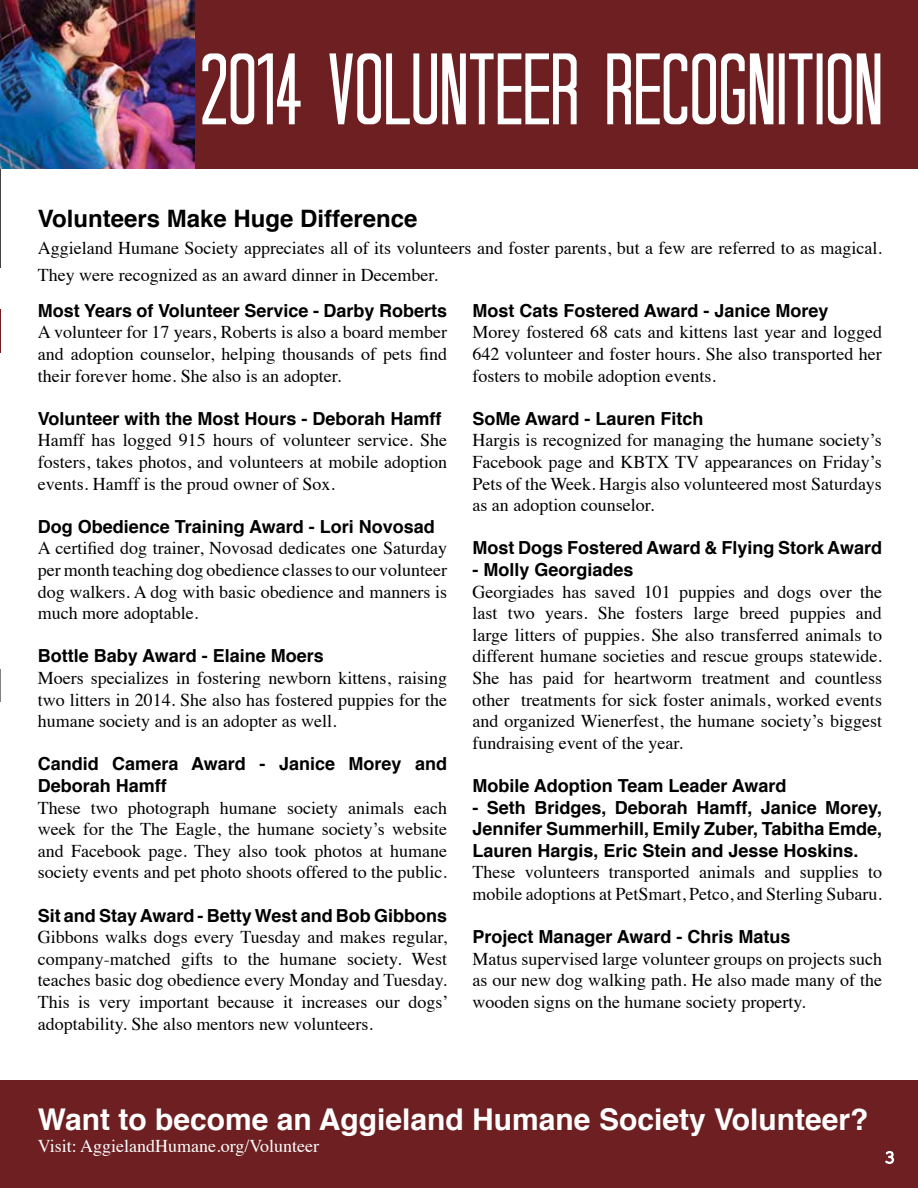
<style>
.page{position:relative;width:918px;height:1188px;background:#fff}
.page>*{position:absolute;margin:0;border:0;box-sizing:border-box;transform-origin:0 0}
.t1{font:condensed 101.25px "Tall Dark And Handsome";letter-spacing:.02em;color:#fff}
.t2{font:700 30px "Helvetica";color:#fff}
.t3{font:700 24px "Helvetica";color:#000101}
.t4{font:18px/21.6px "Times";color:#000;text-align:justify}
.t5{font:700 18px/21.6px "Helvetica";color:#000}
.t6{font:18px "Times";color:#fff}
</style>
<div class="page">
<hr style="left:0;top:0;width:1px;height:267px;background:#414042">
<hr style="left:0;top:309px;width:1px;height:43px;background:#6d1f21">
<hr style="left:0;top:669px;width:1px;height:33px;background:#808285">
<div style="left:0;top:1080px;width:918px;height:108px;background:#6d1f21"></div>
<div style="left:0;top:0;width:918px;height:169px;background:#6d1f21"></div>
<svg style="left:885px;top:1151px;width:9px;height:13px"></svg>
<img style="left:0;top:0;width:195px;height:169px">
<h1 class="t1" style="left:201px;top:30px;width:683px">2014 VOLUNTEER RECOGNITION</h1>
<h3 class="t3" style="left:38px;top:199px;width:381px">Volunteers Make Huge Difference</h3>
<p class="t4" style="left:38px;top:233px;width:846px;line-height:27px">Aggieland Humane Society appreciates all of its volunteers and foster parents, but a few are referred to as magical.<br>They were recognized as an award dinner in December.</p>
<p class="t5" style="left:38px;top:300px;width:411px">Most Years of Volunteer Service - Darby Roberts</p>
<p class="t4" style="left:38px;top:320px;width:411px">A volunteer for 17 years, Roberts is also a board member and adoption counselor, helping thousands of pets find their forever home. She also is an adopter.</p>
<p class="t5" style="left:38px;top:408px;width:405px">Volunteer with the Most Hours - Deborah Hamff</p>
<p class="t4" style="left:38px;top:428px;width:411px">Hamff has logged 915 hours of volunteer service. She fosters, takes photos, and volunteers at mobile adoption events. Hamff is the proud owner of Sox.</p>
<p class="t5" style="left:38px;top:516px;width:399px">Dog Obedience Training Award - Lori Novosad</p>
<p class="t4" style="left:38px;top:536px;width:411px">A certified dog trainer, Novosad dedicates one Saturday per month teaching dog obedience classes to our volunteer dog walkers. A dog with basic obedience and manners is much more adoptable.</p>
<p class="t5" style="left:38px;top:646px;width:288px">Bottle Baby Award - Elaine Moers</p>
<p class="t4" style="left:38px;top:666px;width:411px">Moers specializes in fostering newborn kittens, raising two litters in 2014. She also has fostered puppies for the humane society and is an adopter as well.</p>
<p class="t5" style="left:38px;top:754px;width:411px">Candid Camera Award - Janice Morey and<br>Deborah Hamff</p>
<p class="t4" style="left:38px;top:795px;width:411px">These two photograph humane society animals each week for the The Eagle, the humane society’s website and Facebook page. They also took photos at humane society events and pet photo shoots offered to the public.</p>
<p class="t5" style="left:38px;top:905px;width:411px">Sit and Stay Award - Betty West and Bob Gibbons</p>
<p class="t4" style="left:38px;top:925px;width:412px">Gibbons walks dogs every Tuesday and makes regular, company-matched gifts to the humane society. West teaches basic dog obedience every Monday and Tuesday.<br>This is very important because it increases our dogs’ adoptability. She also mentors new volunteers.</p>
<p class="t5" style="left:472px;top:300px;width:358px">Most Cats Fostered Award - Janice Morey</p>
<p class="t4" style="left:472px;top:320px;width:411px">Morey fostered 68 cats and kittens last year and logged 642 volunteer and foster hours. She also transported her fosters to mobile adoption events.</p>
<p class="t5" style="left:472px;top:408px;width:233px">SoMe Award - Lauren Fitch</p>
<p class="t4" style="left:472px;top:428px;width:411px">Hargis is recognized for managing the humane society’s Facebook page and KBTX TV appearances on Friday’s Pets of the Week. Hargis also volunteered most Saturdays as an adoption counselor.</p>
<p class="t5" style="left:472px;top:538px;width:411px">Most Dogs Fostered Award &amp; Flying Stork Award</p>
<p class="t5" style="left:472px;top:559px;width:163px">- Molly Georgiades</p>
<p class="t4" style="left:472px;top:579px;width:411px">Georgiades has saved 101 puppies and dogs over the last two years. She fosters large breed puppies and large litters of puppies. She also transferred animals to different humane societies and rescue groups statewide.<br>She has paid for heartworm treatment and countless other treatments for sick foster animals, worked events and organized Wienerfest, the humane society’s biggest fundraising event of the year.</p>
<p class="t5" style="left:472px;top:775px;width:316px">Mobile Adoption Team Leader Award</p>
<p class="t5" style="left:472px;top:797px;width:411px;text-align:justify">- Seth Bridges, Deborah Hamff, Janice Morey, Jennifer Summerhill, Emily Zuber, Tabitha Emde, Lauren Hargis, Eric Stein and Jesse Hoskins.</p>
<p class="t4" style="left:472px;top:860px;width:411px">These volunteers transported animals and supplies to mobile adoptions at PetSmart, Petco, and Sterling Subaru.</p>
<p class="t5" style="left:472px;top:926px;width:320px">Project Manager Award - Chris Matus</p>
<p class="t4" style="left:472px;top:946px;width:411px">Matus supervised large volunteer groups on projects such as our new dog walking path. He also made many of the wooden signs on the humane society property.</p>
<h2 class="t2" style="left:38px;top:1096px;width:832px">Want to become an Aggieland Humane Society Volunteer?</h2>
<p class="t6" style="left:38px;top:1129px;width:283px">Visit: AggielandHumane.org/Volunteer</p>
</div>
